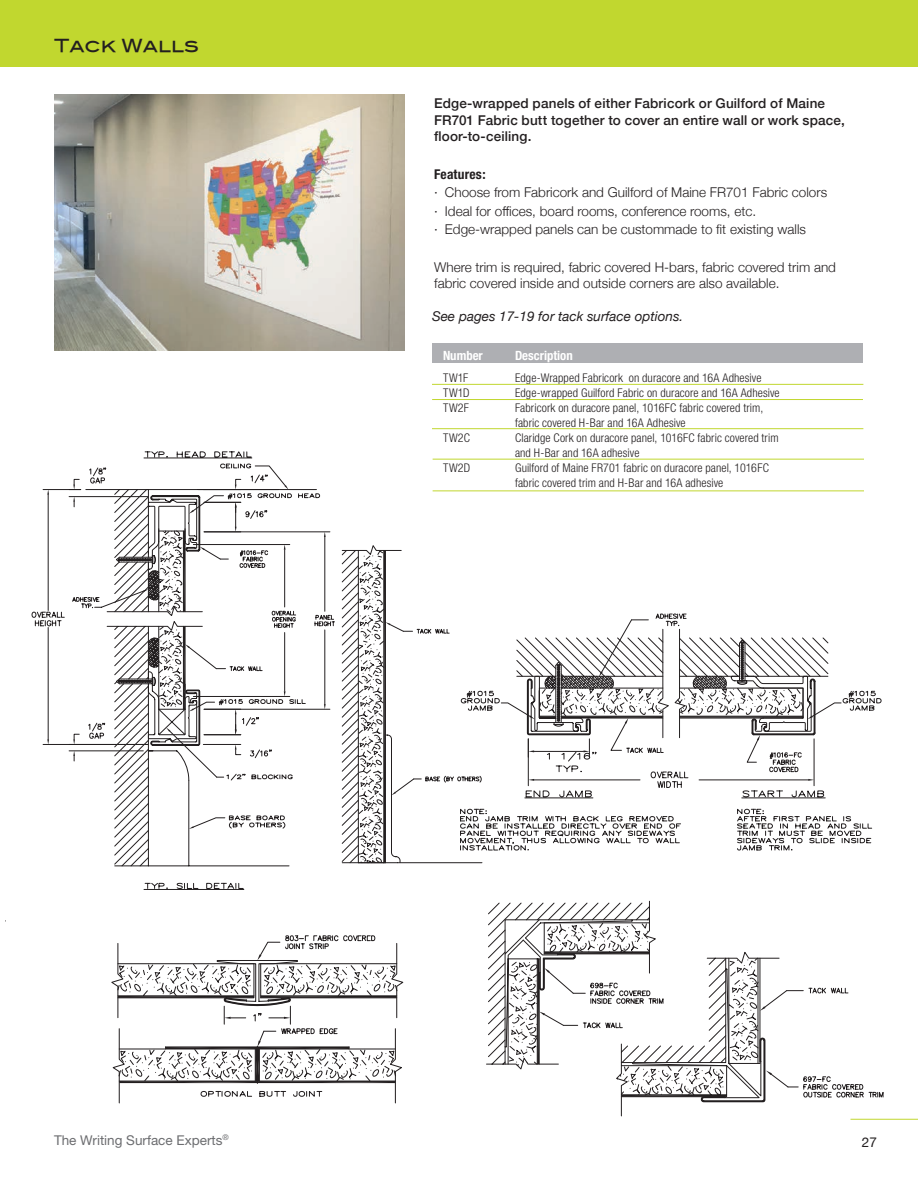
<style>
.page{position:relative;width:918px;height:1188px;background:#fff}
.page>*{position:absolute;margin:0;border:0;box-sizing:border-box;transform-origin:0 0}
.t1{font:18px "Blair Md ITCTT Medium";color:#231f20}
.t2{font:300 13.5px/18.6px "Helvetica Neue";color:#231f20}
.t3{font:500 13.5px/16.5px "Helvetica Neue";letter-spacing:.01em;color:#231f20}
.t4{font:italic 13.5px "Helvetica Neue";color:#231f20}
.t5{font:13.5px "Helvetica Neue";color:#6c6d70}
.t6{font:700 condensed 13.5px "Helvetica Neue";letter-spacing:.01em;color:#231f20}
.t7{font:13.5px "Helvetica Neue";color:#231f20}
.t8{font:700 condensed 12.75px "Helvetica Neue";color:#fff}
.t9{font:300 condensed 12px/15px "Helvetica Neue";letter-spacing:.01em;color:#231f20}
.t10{font:7.8px "Helvetica Neue";color:#6c6d70}
</style>
<div class="page">
<hr style="left:851px;top:1119px;width:67px;height:1px;background:#c1d72f">
<div style="left:0;top:0;width:918px;height:67px;background:#c1d72f"></div>
<img style="left:54px;top:94px;width:351px;height:257px">
<svg style="left:143px;top:882px;width:102px;height:8px"></svg>
<svg style="left:32px;top:489px;width:258px;height:378px"></svg>
<svg style="left:88px;top:490px;width:395px;height:339px"></svg>
<svg style="left:68px;top:451px;width:263px;height:330px"></svg>
<svg style="left:72px;top:467px;width:330px;height:150px"></svg>
<svg style="left:341px;top:550px;width:541px;height:314px"></svg>
<div style="left:433px;top:344px;width:430px;height:19px;background:#aeafb3"></div>
<hr style="left:432px;top:399px;width:431px;height:1px;background:#c1d72f">
<hr style="left:432px;top:384px;width:431px;height:1px;background:#c1d72f">
<hr style="left:432px;top:428px;width:431px;height:1px;background:#c1d72f">
<hr style="left:433px;top:459px;width:431px;height:1px;background:#c1d72f">
<hr style="left:433px;top:490px;width:431px;height:1px;background:#c1d72f">
<svg style="left:486px;top:900px;width:398px;height:217px"></svg>
<svg style="left:117px;top:935px;width:281px;height:164px"></svg>
<h1 class="t1" style="left:54px;top:31px;width:146px">Tack Walls</h1>
<p class="t3" style="left:434px;top:94px;width:412px">Edge-wrapped panels of either Fabricork or Guilford of Maine<br>FR701 Fabric butt together to cover an entire wall or work space, floor-to-ceiling.</p>
<p class="t6" style="left:434px;top:166px;width:53px">Features:</p>
<p class="t2" style="left:434px;top:182px;width:395px">· Choose from Fabricork and Guilford of Maine FR701 Fabric colors · Ideal for offices, board rooms, conference rooms, etc.<br>· Edge-wrapped panels can be custommade to fit existing walls</p>
<p class="t2" style="left:434px;top:258px;width:403px;line-height:16.5px">Where trim is required, fabric covered H-bars, fabric covered trim and fabric covered inside and outside corners are also available.</p>
<p class="t4" style="left:432px;top:306px;width:253px">See pages 17-19 for tack surface options.</p>
<p class="t8" style="left:443px;top:348px;width:41px">Number</p>
<p class="t8" style="left:515px;top:348px;width:59px">Description</p>
<p class="t9" style="left:443px;top:370px;width:27px">TW1F</p>
<p class="t9" style="left:515px;top:370px;width:248px">Edge-Wrapped Fabricork on duracore and 16A Adhesive</p>
<p class="t9" style="left:443px;top:385px;width:28px">TW1D</p>
<p class="t9" style="left:515px;top:385px;width:266px">Edge-wrapped Guilford Fabric on duracore and 16A Adhesive</p>
<p class="t9" style="left:443px;top:400px;width:28px">TW2F</p>
<p class="t9" style="left:515px;top:400px;width:250px">Fabricork on duracore panel, 1016FC fabric covered trim, fabric covered H-Bar and 16A Adhesive</p>
<p class="t9" style="left:443px;top:430px;width:29px">TW2C</p>
<p class="t9" style="left:515px;top:430px;width:265px">Claridge Cork on duracore panel, 1016FC fabric covered trim and H-Bar and 16A adhesive</p>
<p class="t9" style="left:443px;top:460px;width:29px">TW2D</p>
<p class="t9" style="left:515px;top:460px;width:255px">Guilford of Maine FR701 fabric on duracore panel, 1016FC fabric covered trim and H-Bar and 16A adhesive</p>
<p class="t10" style="left:223px;top:1133px;width:8px">®</p>
<p class="t5" style="left:54px;top:1132px;width:170px">The Writing Surface Experts</p>
<p class="t7" style="left:862px;top:1132px;width:17px">27</p>
</div>
